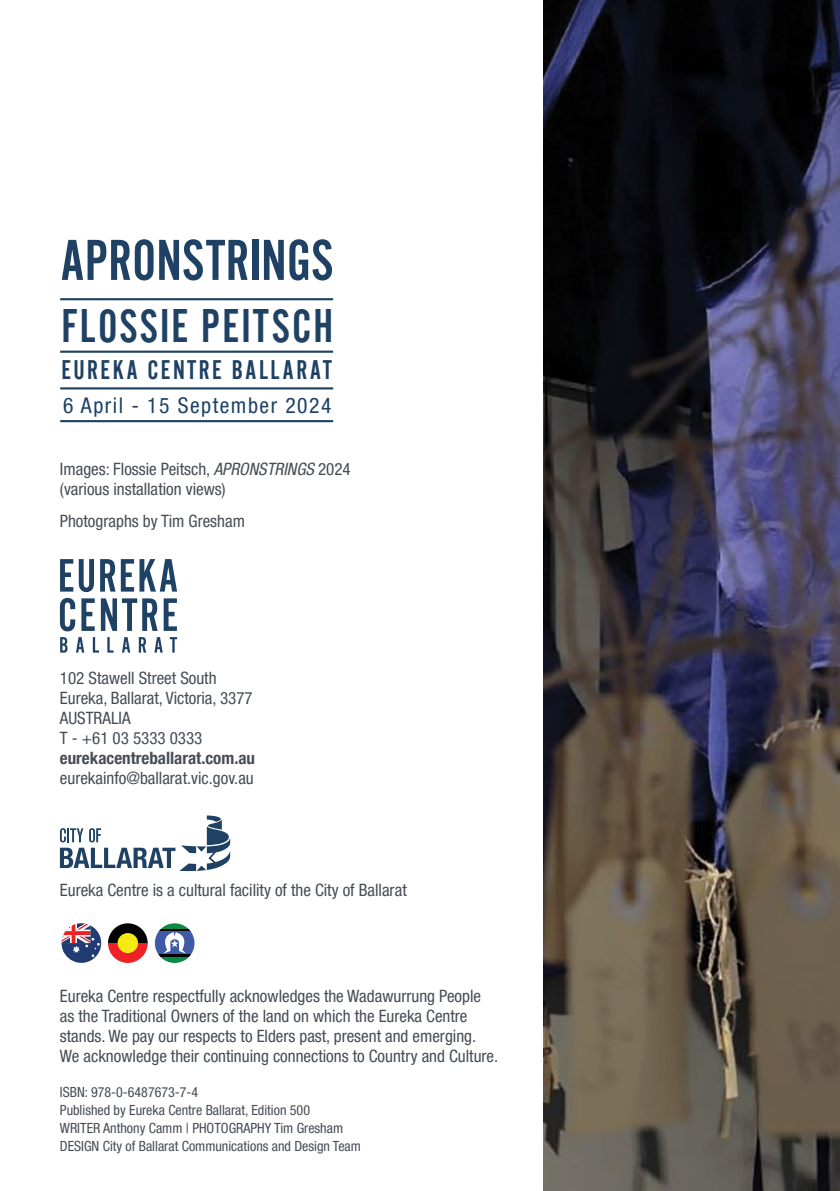
<style>
.page{position:relative;width:840px;height:1191px;background:#fff}
.page>*{position:absolute;margin:0;border:0;box-sizing:border-box;transform-origin:0 0}
.t1{font:60px "Alternate Gothic Com No 2";letter-spacing:.005em;color:#1e4164}
.t2{font:49px "Alternate Gothic Com No 2";letter-spacing:.04em;color:#1e4164}
.t3{font:28px "Alternate Gothic Com No 2";letter-spacing:.085em;color:#1e4164}
.t4{font:condensed 21.6px "Helvetica Neue LT Pro";letter-spacing:.07em;color:#1e4164}
.t5{font:condensed 17px/20px "Helvetica Neue LT Pro";color:#474c55}
.t6{font:700 condensed 17px "Helvetica Neue LT Pro";color:#474c55}
.t7{font:condensed 14px/18px "Helvetica Neue LT Pro";color:#474c55}
.s1{font-style:italic}
</style>
<div class="page">
<img style="left:543px;top:0;width:296px;height:1191px">
<svg style="left:60px;top:559px;width:13px;height:32px"></svg>
<svg style="left:79px;top:559px;width:15px;height:33px"></svg>
<svg style="left:100px;top:559px;width:15px;height:32px"></svg>
<svg style="left:121px;top:559px;width:56px;height:32px"></svg>
<svg style="left:60px;top:598px;width:15px;height:33px"></svg>
<svg style="left:81px;top:598px;width:14px;height:33px"></svg>
<svg style="left:101px;top:598px;width:76px;height:33px"></svg>
<svg style="left:60px;top:637px;width:7px;height:15px"></svg>
<svg style="left:76px;top:637px;width:8px;height:15px"></svg>
<svg style="left:93px;top:637px;width:6px;height:15px"></svg>
<svg style="left:107px;top:637px;width:6px;height:15px"></svg>
<svg style="left:122px;top:637px;width:8px;height:15px"></svg>
<svg style="left:139px;top:637px;width:7px;height:15px"></svg>
<svg style="left:154px;top:637px;width:9px;height:15px"></svg>
<svg style="left:170px;top:637px;width:7px;height:15px"></svg>
<svg style="left:60px;top:815px;width:170px;height:56px"></svg>
<svg style="left:61px;top:923px;width:40px;height:39px"></svg>
<svg style="left:108px;top:923px;width:40px;height:20px"></svg>
<svg style="left:108px;top:943px;width:40px;height:20px"></svg>
<div style="left:117px;top:933px;width:21px;height:20px;background:#f5eb12;border-radius:50%"></div>
<svg style="left:159px;top:956px;width:31px;height:7px"></svg>
<svg style="left:161px;top:923px;width:28px;height:6px"></svg>
<hr style="left:155px;top:929px;width:39px;height:2px;background:#000101">
<hr style="left:155px;top:954px;width:39px;height:2px;background:#000101">
<div style="left:155px;top:931px;width:39px;height:23px;background:#3f5aa7"></div>
<svg style="left:164px;top:932px;width:22px;height:21px"></svg>
<hr style="left:60px;top:298px;width:273px;height:2px;background:#1e4164">
<hr style="left:60px;top:350px;width:273px;height:3px;background:#1e4164">
<hr style="left:60px;top:387px;width:273px;height:2px;background:#1e4164">
<hr style="left:60px;top:420px;width:273px;height:2px;background:#1e4164">
<h1 class="t1" style="left:60px;top:230px;width:274px">APRONSTRINGS</h1>
<h2 class="t2" style="left:61px;top:301px;width:273px">FLOSSIE PEITSCH</h2>
<h3 class="t3" style="left:61px;top:356px;width:272px">EUREKA CENTRE BALLARAT</h3>
<p class="t4" style="left:63px;top:392px;width:269px">6 April - 15 September 2024</p>
<p class="t5" style="left:60px;top:459px;width:292px">Images: Flossie Peitsch, <span class="s1">APRONSTRINGS</span> 2024 (various installation views)</p>
<p class="t5" style="left:60px;top:510px;width:186px">Photographs by Tim Gresham</p>
<p class="t5" style="left:60px;top:668px;width:194px">102 Stawell Street South<br>Eureka, Ballarat, Victoria, 3377<br>AUSTRALIA<br>T - +61 03 5333 0333</p>
<p class="t6" style="left:60px;top:747px;width:197px">eurekacentreballarat.com.au</p>
<p class="t5" style="left:60px;top:767px;width:195px">eurekainfo@ballarat.vic.gov.au</p>
<p class="t5" style="left:60px;top:880px;width:348px">Eureka Centre is a cultural facility of the City of Ballarat</p>
<p class="t5" style="left:60px;top:985px;width:439px">Eureka Centre respectfully acknowledges the Wadawurrung People as the Traditional Owners of the land on which the Eureka Centre stands. We pay our respects to Elders past, present and emerging.<br>We acknowledge their continuing connections to Country and Culture.</p>
<p class="t7" style="left:60px;top:1082px;width:302px">ISBN: 978-0-6487673-7-4<br>Published by Eureka Centre Ballarat, Edition 500<br>WRITER Anthony Camm | PHOTOGRAPHY Tim Gresham DESIGN City of Ballarat Communications and Design Team</p>
</div>
